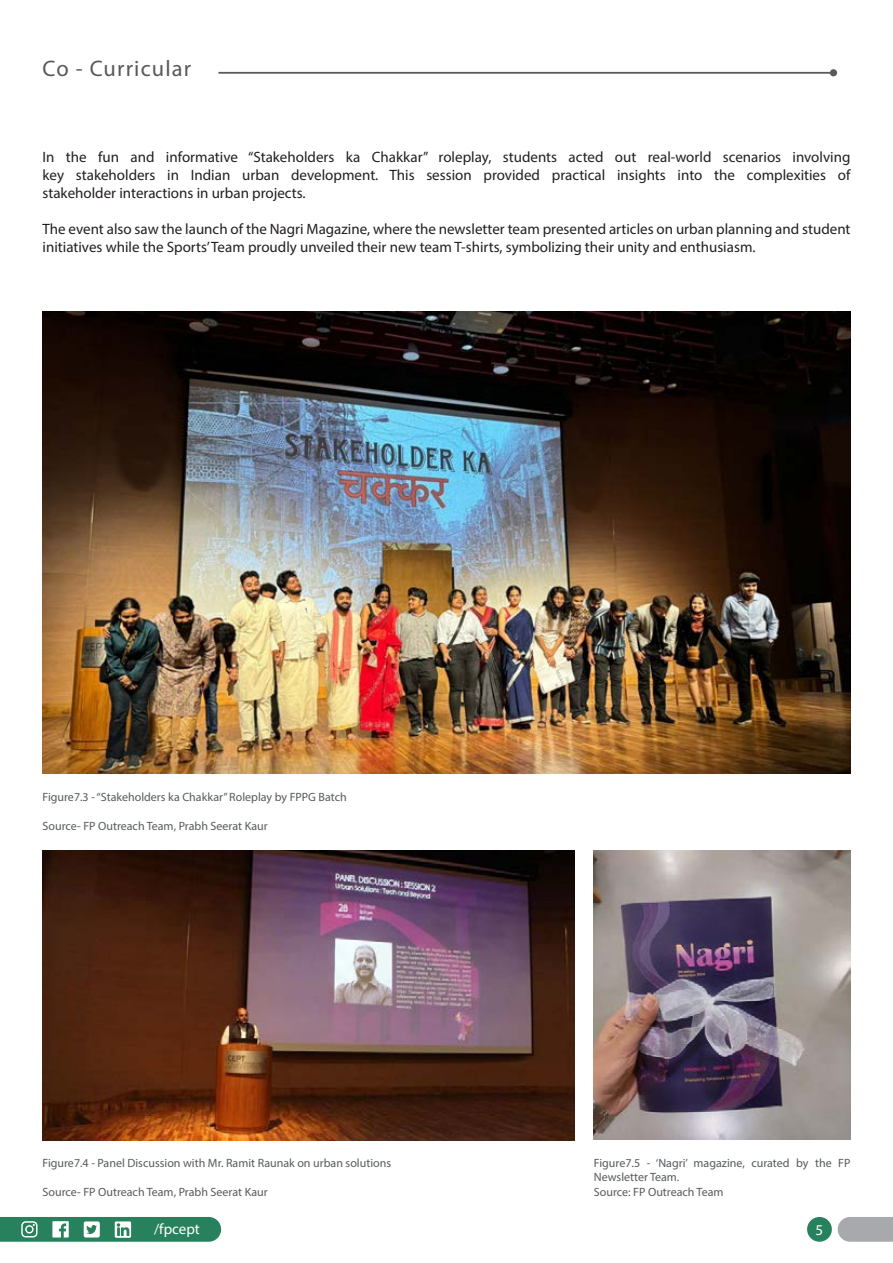
<style>
.page{position:relative;width:893px;height:1263px;background:#fff}
.page>*{position:absolute;margin:0;border:0;box-sizing:border-box;transform-origin:0 0}
.t1{font:22.5px "Myriad Pro";letter-spacing:.05em;color:#58595b}
.t2{font:15px/18px "Myriad Pro";color:#231f20;text-align:justify}
.t3{font:15px "Myriad Pro";color:#fff}
.t4{font:12px/14.4px "Myriad Pro";color:#575a5c}
</style>
<div class="page">
<svg style="left:838px;top:1217px;width:55px;height:25px"></svg>
<svg style="left:0;top:1217px;width:221px;height:25px;background:#479375"></svg>
<div style="left:807px;top:1217px;width:25px;height:25px;background:#27815d;border-radius:50%"></div>
<hr style="left:218px;top:72px;width:615px;height:2px;background:#58595b">
<div style="left:830px;top:69px;width:7px;height:7px;background:#58595b;border-radius:50%"></div>
<img style="left:43px;top:311px;width:807px;height:463px">
<img style="left:43px;top:851px;width:532px;height:289px">
<img style="left:594px;top:851px;width:256px;height:289px">
<p class="t1" style="left:43px;top:55px;width:150px">Co - Curricular</p>
<p class="t2" style="left:43px;top:148px;width:809px">In the fun and informative “Stakeholders ka Chakkar” roleplay, students acted out real-world scenarios involving key stakeholders in Indian urban development. This session provided practical insights into the complexities of stakeholder interactions in urban projects.</p>
<p class="t2" style="left:43px;top:220px;width:809px">The event also saw the launch of the Nagri Magazine, where the newsletter team presented articles on urban planning and student initiatives while the Sports’ Team proudly unveiled their new team T-shirts, symbolizing their unity and enthusiasm.</p>
<p class="t4" style="left:43px;top:789px;width:306px">Figure7.3 - “Stakeholders ka Chakkar” Roleplay by FPPG Batch</p>
<p class="t4" style="left:43px;top:818px;width:227px">Source- FP Outreach Team, Prabh Seerat Kaur</p>
<p class="t4" style="left:43px;top:1155px;width:350px">Figure7.4 - Panel Discussion with Mr. Ramit Raunak on urban solutions</p>
<p class="t4" style="left:43px;top:1184px;width:227px">Source- FP Outreach Team, Prabh Seerat Kaur</p>
<p class="t4" style="left:594px;top:1155px;width:258px">Figure7.5 - ‘Nagri’ magazine, curated by the FP<br>Newsletter Team.</p>
<p class="t4" style="left:594px;top:1184px;width:131px">Source: FP Outreach Team</p>
<p class="t3" style="left:154px;top:1220px;width:47px">/fpcept</p>
<p class="t3" style="left:816px;top:1221px;width:9px">5</p>
</div>
